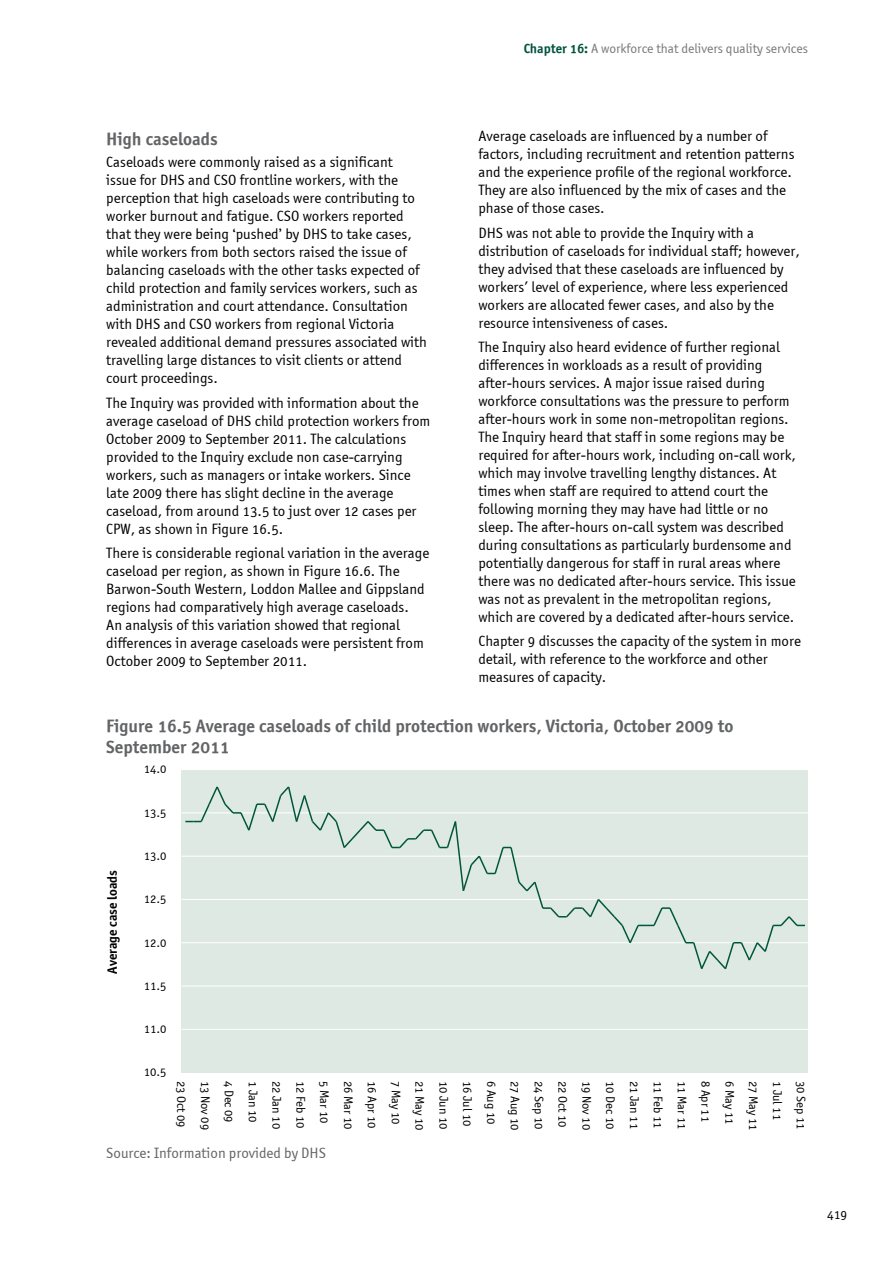
<style>
.page{position:relative;width:893px;height:1263px;background:#fff}
.page>*{position:absolute;margin:0;border:0;box-sizing:border-box;transform-origin:0 0}
.t1{font:18px/21px "Officina Sans OSITCTT Bold";color:#636466}
.t2{font:18px "Officina Sans OSITCTT Bold";color:#000}
.t3{font:15px/18px "Officina Sans OSITCTT Book";color:#000}
.t4{font:15px "Officina Sans OSITCTT Book";color:#636466}
.t5{font:13.5px "Officina Sans OSITCTT Book";color:#77787b}
.t6{font:13.5px "Officina Sans OSITCTT Bold";color:#000}
.t7{font:13.5px "Officina Sans OSITCTT Book";color:#000}
.t8{font:12.75px "Officina Sans OSITCTT Book";color:#000}
.t9{font:12.6px "Officina Sans OSITCTT Book";color:#000}
.s1{font-family:"Officina Sans OSITCTT Bold";color:#00553d}
.s2{font-family:"Gill Sans"}
</style>
<div class="page">
<div style="left:181px;top:770px;width:627px;height:303px;background:#dfe9e4"></div>
<hr style="left:181px;top:1029px;width:627px;height:1px;background:#fff">
<hr style="left:181px;top:986px;width:627px;height:1px;background:#fff">
<hr style="left:181px;top:942px;width:627px;height:1px;background:#fff">
<hr style="left:181px;top:899px;width:627px;height:1px;background:#fff">
<hr style="left:181px;top:856px;width:627px;height:1px;background:#fff">
<hr style="left:181px;top:812px;width:627px;height:1px;background:#fff">
<svg style="left:185px;top:786px;width:620px;height:183px"></svg>
<p class="t5" style="left:524px;top:41px;width:286px"><span class="s1">Chapter 16:</span> A workforce that delivers quality services</p>
<p class="t3" style="left:478px;top:127px;width:318px">Average caseloads are influenced by a number of factors, including recruitment and retention patterns and the experience profile of the regional workforce.<br>They are also influenced by the mix of cases and the phase of those cases.</p>
<p class="t3" style="left:478px;top:224px;width:323px">DHS was not able to provide the Inquiry with a distribution of caseloads for individual staff; however, they advised that these caseloads are influenced by workers’ level of experience, where less experienced workers are allocated fewer cases, and also by the resource intensiveness of cases.</p>
<p class="t3" style="left:478px;top:338px;width:319px">The Inquiry also heard evidence of further regional differences in workloads as a result of providing after-hours services. A major issue raised during workforce consultations was the pressure to perform after-hours work in some non-metropolitan regions.<br>The Inquiry heard that staff in some regions may be required for after-hours work, including on-call work, which may involve travelling lengthy distances. At times when staff are required to attend court the following morning they may have had little or no sleep. The after-hours on-call system was described during consultations as particularly burdensome and potentially dangerous for staff in rural areas where there was no dedicated after-hours service. This issue was not as prevalent in the metropolitan regions, which are covered by a dedicated after-hours service.</p>
<p class="t3" style="left:478px;top:632px;width:324px">Chapter 9 discusses the capacity of the system in more detail, with reference to the workforce and other measures of capacity.</p>
<p class="t1" style="left:106px;top:715px;width:629px">Figure 16.5 Average caseloads of child protection workers, Victoria, October 2009 to<br>September 2011</p>
<p class="t1" style="left:106px;top:128px;width:113px">High caseloads</p>
<p class="t3" style="left:106px;top:153px;width:322px">Caseloads were commonly raised as a significant<br>issue for DHS and CSO frontline workers, with the perception that high caseloads were contributing to worker burnout and fatigue. CSO workers reported that they were being <span class="s2">‘</span>pushed<span class="s2">’</span> by DHS to take cases, while workers from both sectors raised the issue of balancing caseloads with the other tasks expected of child protection and family services workers, such as administration and court attendance. Consultation with DHS and CSO workers from regional Victoria revealed additional demand pressures associated with travelling large distances to visit clients or attend court proceedings.</p>
<p class="t3" style="left:106px;top:393px;width:326px">The Inquiry was provided with information about the average caseload of DHS child protection workers from October 2009 to September 2011. The calculations provided to the Inquiry exclude non case-carrying workers, such as managers or intake workers. Since late 2009 there has slight decline in the average caseload, from around 13.5 to just over 12 cases per CPW, as shown in Figure 16.5.</p>
<p class="t3" style="left:106px;top:544px;width:324px">There is considerable regional variation in the average caseload per region, as shown in Figure 16.6. The Barwon-South Western, Loddon Mallee and Gippsland regions had comparatively high average caseloads.<br>An analysis of this variation showed that regional differences in average caseloads were persistent from October 2009 to September 2011.</p>
<p class="t2" style="left:166px;top:706px;width:551px">Figure 16.5 Average case loads, Victoria, October 2009 to September 2011</p>
<p class="t8" style="left:144px;top:762px;width:24px">14.0</p>
<p class="t8" style="left:144px;top:805px;width:24px">13.5</p>
<p class="t6" style="left:104px;top:974px;width:106px;rotate:-90deg">Average case loads</p>
<p class="t8" style="left:144px;top:848px;width:24px">13.0</p>
<p class="t8" style="left:144px;top:892px;width:24px">12.5</p>
<p class="t8" style="left:144px;top:935px;width:24px">12.0</p>
<p class="t8" style="left:144px;top:978px;width:24px">11.5</p>
<p class="t8" style="left:144px;top:1021px;width:24px">11.0</p>
<p class="t8" style="left:144px;top:1065px;width:24px">10.5</p>
<p class="t9" style="left:189px;top:1081px;width:48px;rotate:90deg">23 Oct 09</p>
<p class="t9" style="left:213px;top:1081px;width:51px;rotate:90deg">13 Nov 09</p>
<p class="t9" style="left:236px;top:1080px;width:44px;rotate:90deg">4 Dec 09</p>
<p class="t9" style="left:260px;top:1080px;width:44px;rotate:90deg">1 Jan 10</p>
<p class="t9" style="left:284px;top:1081px;width:50px;rotate:90deg">22 Jan 10</p>
<p class="t9" style="left:308px;top:1081px;width:49px;rotate:90deg">12 Feb 10</p>
<p class="t9" style="left:332px;top:1080px;width:44px;rotate:90deg">5 Mar 10</p>
<p class="t9" style="left:356px;top:1081px;width:50px;rotate:90deg">26 Mar 10</p>
<p class="t9" style="left:379px;top:1081px;width:49px;rotate:90deg">16 Apr 10</p>
<p class="t9" style="left:403px;top:1080px;width:45px;rotate:90deg">7 May 10</p>
<p class="t9" style="left:427px;top:1081px;width:52px;rotate:90deg">21 May 10</p>
<p class="t9" style="left:451px;top:1081px;width:50px;rotate:90deg">10 Jun 10</p>
<p class="t9" style="left:475px;top:1080px;width:47px;rotate:90deg">16 Jul 10</p>
<p class="t9" style="left:499px;top:1080px;width:45px;rotate:90deg">6 Aug 10</p>
<p class="t9" style="left:522px;top:1081px;width:51px;rotate:90deg">27 Aug 10</p>
<p class="t9" style="left:546px;top:1081px;width:50px;rotate:90deg">24 Sep 10</p>
<p class="t9" style="left:570px;top:1081px;width:48px;rotate:90deg">22 Oct 10</p>
<p class="t9" style="left:594px;top:1081px;width:51px;rotate:90deg">19 Nov 10</p>
<p class="t9" style="left:618px;top:1081px;width:50px;rotate:90deg">10 Dec 10</p>
<p class="t9" style="left:642px;top:1081px;width:50px;rotate:90deg">21 Jan 11</p>
<p class="t9" style="left:665px;top:1081px;width:49px;rotate:90deg">11 Feb 11</p>
<p class="t9" style="left:689px;top:1081px;width:50px;rotate:90deg">11 Mar 11</p>
<p class="t9" style="left:713px;top:1080px;width:43px;rotate:90deg">8 Apr 11</p>
<p class="t9" style="left:737px;top:1080px;width:45px;rotate:90deg">6 May 11</p>
<p class="t9" style="left:761px;top:1081px;width:52px;rotate:90deg">27 May 11</p>
<p class="t9" style="left:785px;top:1080px;width:41px;rotate:90deg">1 Jul 11</p>
<p class="t9" style="left:808px;top:1081px;width:50px;rotate:90deg">30 Sep 11</p>
<p class="t4" style="left:106px;top:1144px;width:221px">Source: Information provided by DHS</p>
<p class="t7" style="left:827px;top:1206px;width:22px">419</p>
</div>
